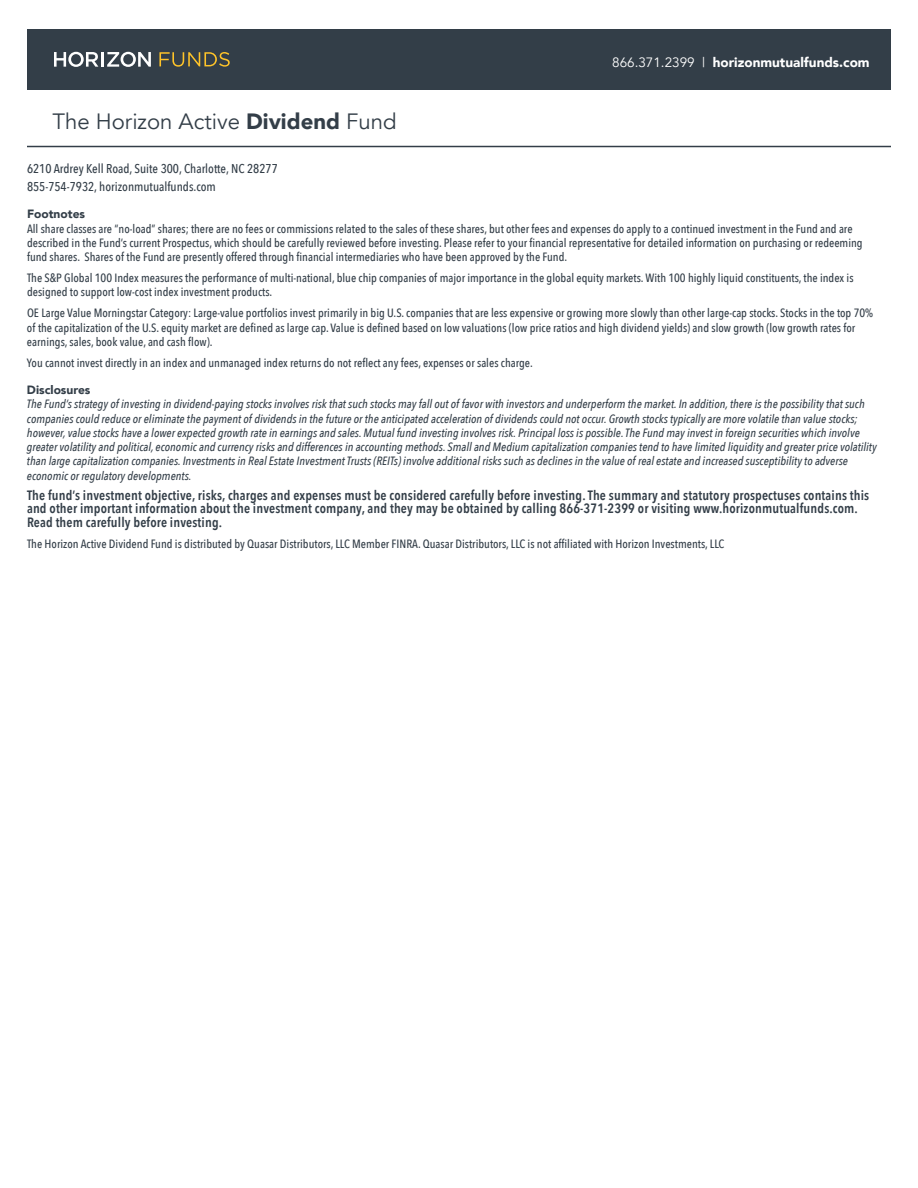
<style>
.page{position:relative;width:918px;height:1188px;background:#fff}
.page>*{position:absolute;margin:0;border:0;box-sizing:border-box;transform-origin:0 0}
.t1{font:22.05px "Avenir LT";color:#333e48}
.t2{font:600 13.5px/13.5px "Avenir Next Condensed";letter-spacing:.01em;color:#333e48}
.t3{font:900 13.5px "Avenir LT";color:#fff}
.t4{font:500 12.75px/18.3px "Avenir Next Condensed";color:#333e48}
.t5{font:500 12px/14.2px "Avenir Next Condensed";color:#333e48}
.t6{font:italic 500 12px/14.2px "Avenir Next Condensed";color:#333e48}
.t7{font:900 12px "Avenir LT";color:#333e48}
.s1{font-weight:900}
.s2{font-weight:400}
</style>
<div class="page">
<hr style="left:27px;top:146px;width:864px;height:1px;background:#333e48">
<div style="left:27px;top:30px;width:864px;height:60px;background:#333e48"></div>
<svg style="left:159px;top:52px;width:71px;height:15px"></svg>
<svg style="left:54px;top:52px;width:44px;height:15px"></svg>
<hr style="left:101px;top:52px;width:3px;height:15px;background:#fff">
<svg style="left:107px;top:52px;width:44px;height:15px"></svg>
<h1 class="t1" style="left:52px;top:109px;width:346px">The Horizon Active <span class="s1">Dividend</span> Fund</h1>
<p class="t4" style="left:27px;top:159px;width:252px">6210 Ardrey Kell Road, Suite 300, Charlotte, NC 28277<br>855-754-7932, horizonmutualfunds.com</p>
<p class="t3" style="left:612px;top:54px;width:259px"><span class="s2">866.371.2399 |</span> horizonmutualfunds.com</p>
<p class="t7" style="left:27px;top:207px;width:60px">Footnotes</p>
<p class="t5" style="left:27px;top:221px;width:837px">All share classes are “no-load” shares; there are no fees or commissions related to the sales of these shares, but other fees and expenses do apply to a continued investment in the Fund and are described in the Fund’s current Prospectus, which should be carefully reviewed before investing. Please refer to your financial representative for detailed information on purchasing or redeeming fund shares. Shares of the Fund are presently offered through financial intermediaries who have been approved by the Fund.</p>
<p class="t5" style="left:27px;top:271px;width:828px">The S&amp;P Global 100 Index measures the performance of multi-national, blue chip companies of major importance in the global equity markets. With 100 highly liquid constituents, the index is designed to support low-cost index investment products.</p>
<p class="t5" style="left:27px;top:306px;width:848px">OE Large Value Morningstar Category: Large-value portfolios invest primarily in big U.S. companies that are less expensive or growing more slowly than other large-cap stocks. Stocks in the top 70% of the capitalization of the U.S. equity market are defined as large cap. Value is defined based on low valuations (low price ratios and high dividend yields) and slow growth (low growth rates for earnings, sales, book value, and cash flow).</p>
<p class="t5" style="left:27px;top:356px;width:507px">You cannot invest directly in an index and unmanaged index returns do not reflect any fees, expenses or sales charge.</p>
<p class="t7" style="left:27px;top:383px;width:65px">Disclosures</p>
<p class="t6" style="left:27px;top:397px;width:851px">The Fund’s strategy of investing in dividend-paying stocks involves risk that such stocks may fall out of favor with investors and underperform the market. In addition, there is the possibility that such companies could reduce or eliminate the payment of dividends in the future or the anticipated acceleration of dividends could not occur. Growth stocks typically are more volatile than value stocks; however, value stocks have a lower expected growth rate in earnings and sales. Mutual fund investing involves risk. Principal loss is possible. The Fund may invest in foreign securities which involve greater volatility and political, economic and currency risks and differences in accounting methods. Small and Medium capitalization companies tend to have limited liquidity and greater price volatility than large capitalization companies. Investments in Real Estate Investment Trusts (REITs) involve additional risks such as declines in the value of real estate and increased susceptibility to adverse economic or regulatory developments.</p>
<p class="t2" style="left:27px;top:488px;width:844px">The fund’s investment objective, risks, charges and expenses must be considered carefully before investing. The summary and statutory prospectuses contains this and other important information about the investment company, and they may be obtained by calling 866-371-2399 or visiting www.horizonmutualfunds.com.<br>Read them carefully before investing.</p>
<p class="t5" style="left:27px;top:536px;width:699px">The Horizon Active Dividend Fund is distributed by Quasar Distributors, LLC Member FINRA. Quasar Distributors, LLC is not affiliated with Horizon Investments, LLC</p>
</div>
